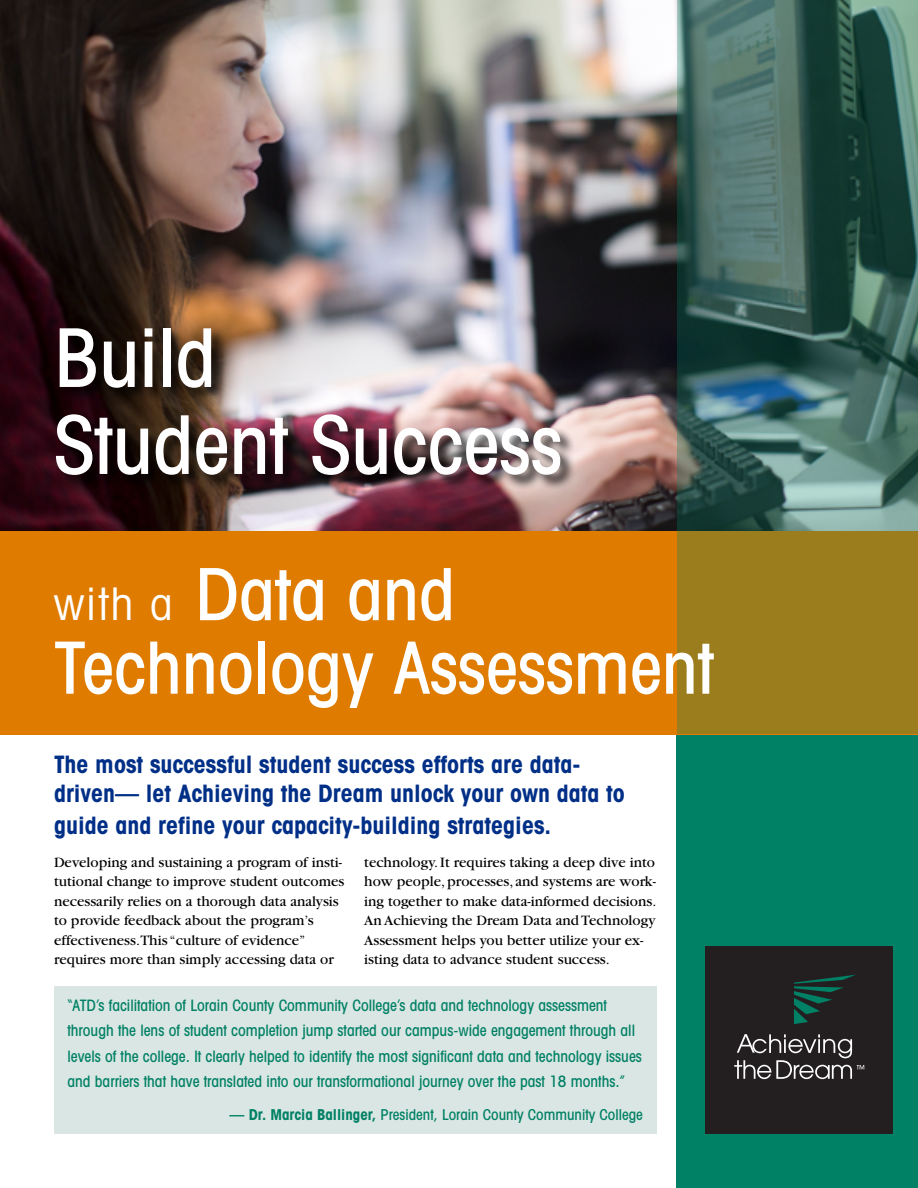
<style>
.page{position:relative;width:918px;height:1188px;background:#fff}
.page>*{position:absolute;margin:0;border:0;box-sizing:border-box;transform-origin:0 0}
.t1{font:500 condensed 81px/87px "Avant Garde";color:#fff}
.t2{font:500 condensed 72px/73.5px "Avant Garde";color:#fff}
.t3{font:700 condensed 24px/28.8px "Avant Garde";color:#002f87}
.t4{font:500 condensed 15.75px/25.5px "Avant Garde";color:#008065}
.t5{font:15px/19.5px "Garamond";color:#000}
.t6{font:500 condensed 15px "Avant Garde";color:#008065}
.s1{font-weight:400;font-size:45px}
.s2{font-weight:700}
</style>
<div class="page">
<div style="left:677px;top:634px;width:241px;height:554px;background:#008065"></div>
<img style="left:0;top:0;width:677px;height:531px">
<div style="left:705px;top:947px;width:188px;height:187px;background:#231f20"></div>
<svg style="left:794px;top:975px;width:61px;height:49px"></svg>
<svg style="left:734px;top:1034px;width:130px;height:45px"></svg>
<div style="left:0;top:531px;width:918px;height:203px;background:#df7c00"></div>
<div style="left:55px;top:327px;width:521px;height:163px;background:#000;opacity:.75"></div>
<svg style="left:677px;top:0;width:241px;height:734px"></svg>
<div style="left:54px;top:986px;width:602px;height:148px;background:#dae6e3"></div>
<h1 class="t1" style="left:54px;top:313px;width:510px">Build<br>Student Success</h1>
<h2 class="t2" style="left:54px;top:556px;width:661px"><span class="s1">with a</span> Data and<br>Technology Assessment</h2>
<h3 class="t3" style="left:54px;top:750px;width:572px">The most successful student success efforts are data&shy;driven— let Achieving the Dream unlock your own data to</h3>
<h3 class="t3" style="left:54px;top:810px;width:499px">guide and refine your capacity-building strategies.</h3>
<p class="t5" style="left:54px;top:852px;width:292px">Developing and sustaining a program of insti&shy;tutional change to improve student outcomes necessarily relies on a thorough data analysis to provide feedback about the program’s effectiveness.This “culture of evidence” requires more than simply accessing data or</p>
<p class="t5" style="left:364px;top:852px;width:294px">technology. It requires taking a deep dive into how people, processes, and systems are work&shy;ing together to make data-informed decisions.<br>An Achieving the Dream Data and Technology Assessment helps you better utilize your ex&shy;isting data to advance student success.</p>
<p class="t4" style="left:68px;top:992px;width:576px">“ATD’s facilitation of Lorain County Community College’s data and technology assessment through the lens of student completion jump started our campus-wide engagement through all levels of the college. It clearly helped to identify the most significant data and technology issues and barriers that have translated into our transformational journey over the past 18 months.”</p>
<p class="t6" style="left:230px;top:1106px;width:415px"><span class="s2">— Dr. Marcia Ballinger,</span> President, Lorain County Community College</p>
</div>
